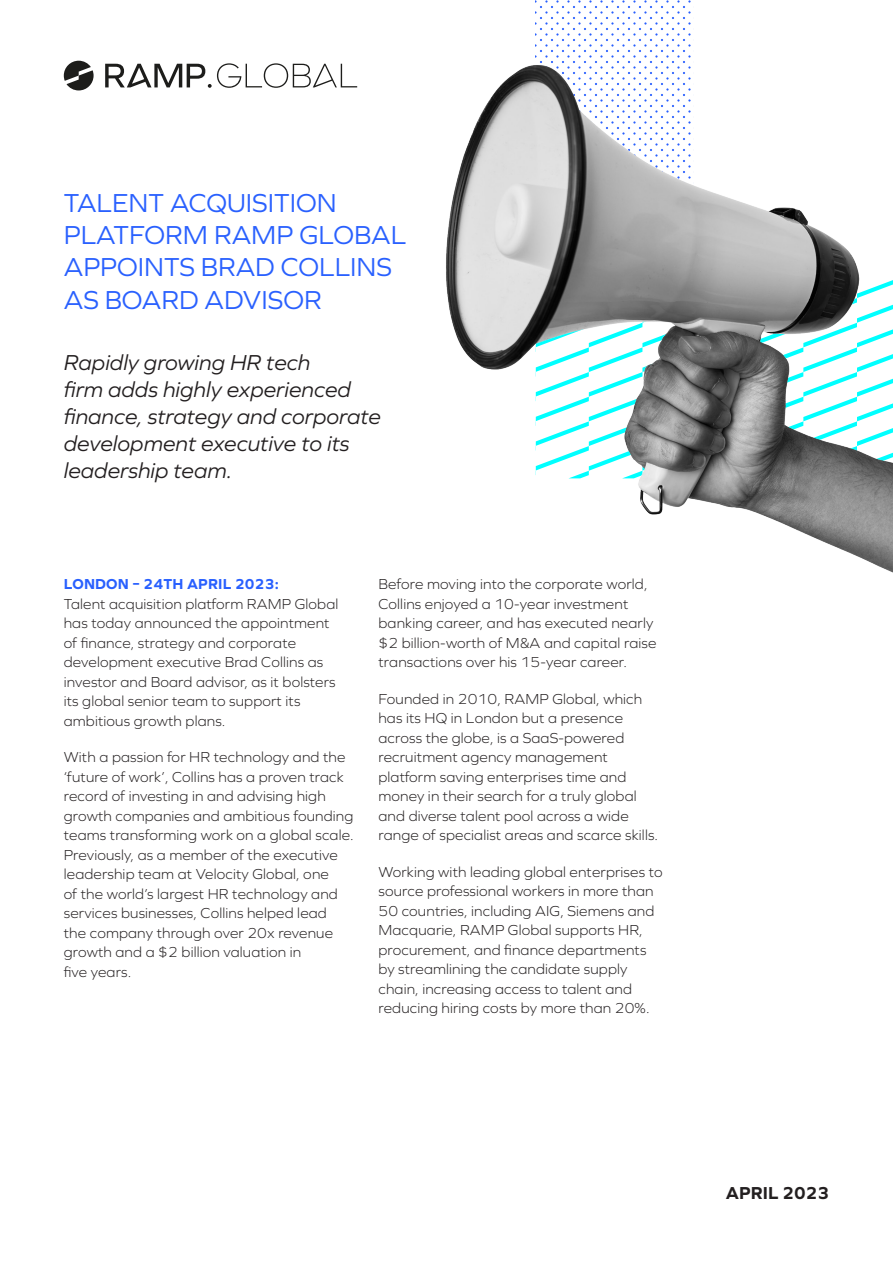
<style>
.page{position:relative;width:893px;height:1263px;background:#fff}
.page>*{position:absolute;margin:0;border:0;box-sizing:border-box;transform-origin:0 0}
.t1{font:27px/32.4px "Graphie";color:#2960fe}
.t2{font:italic 22.5px/27px "Graphie";color:#231f20}
.t3{font:700 18px "Graphie";color:#231f20}
.t4{font:300 15px/19.5px "Graphie";letter-spacing:.01em;color:#231f20}
.s1{font-weight:700;color:#2960fe}
</style>
<div class="page">
<svg style="left:64px;top:61px;width:30px;height:29px"></svg>
<svg style="left:105px;top:63px;width:252px;height:25px"></svg>
<svg style="left:536px;top:0;width:155px;height:19px"></svg>
<img style="left:446px;top:22px;width:447px;height:551px">
<p class="t1" style="left:64px;top:186px;width:344px">TALENT ACQUISITION<br>PLATFORM RAMP GLOBAL<br>APPOINTS BRAD COLLINS<br>AS BOARD ADVISOR</p>
<p class="t2" style="left:64px;top:348px;width:319px">Rapidly growing HR tech<br>firm adds highly experienced finance, strategy and corporate development executive to its leadership team.</p>
<p class="t4" style="left:64px;top:574px;width:276px"><span class="s1">LONDON – 24TH APRIL 2023:<br></span>Talent acquisition platform RAMP Global has today announced the appointment of finance, strategy and corporate development executive Brad Collins as investor and Board advisor, as it bolsters its global senior team to support its ambitious growth plans.</p>
<p class="t4" style="left:64px;top:747px;width:291px">With a passion for HR technology and the ‘future of work’, Collins has a proven track record of investing in and advising high growth companies and ambitious founding teams transforming work on a global scale.<br>Previously, as a member of the executive leadership team at Velocity Global, one<br>of the world’s largest HR technology and services businesses, Collins helped lead<br>the company through over 20x revenue growth and a $2 billion valuation in<br>five years.</p>
<p class="t4" style="left:378px;top:574px;width:279px">Before moving into the corporate world, Collins enjoyed a 10-year investment banking career, and has executed nearly $2 billion-worth of M&amp;A and capital raise transactions over his 15-year career.</p>
<p class="t4" style="left:378px;top:689px;width:281px">Founded in 2010, RAMP Global, which has its HQ in London but a presence across the globe, is a SaaS-powered recruitment agency management platform saving enterprises time and money in their search for a truly global and diverse talent pool across a wide range of specialist areas and scarce skills.</p>
<p class="t4" style="left:378px;top:862px;width:286px">Working with leading global enterprises to source professional workers in more than 50 countries, including AIG, Siemens and Macquarie, RAMP Global supports HR, procurement, and finance departments by streamlining the candidate supply chain, increasing access to talent and reducing hiring costs by more than 20%.</p>
<p class="t3" style="left:726px;top:1182px;width:105px">APRIL 2023</p>
</div>
